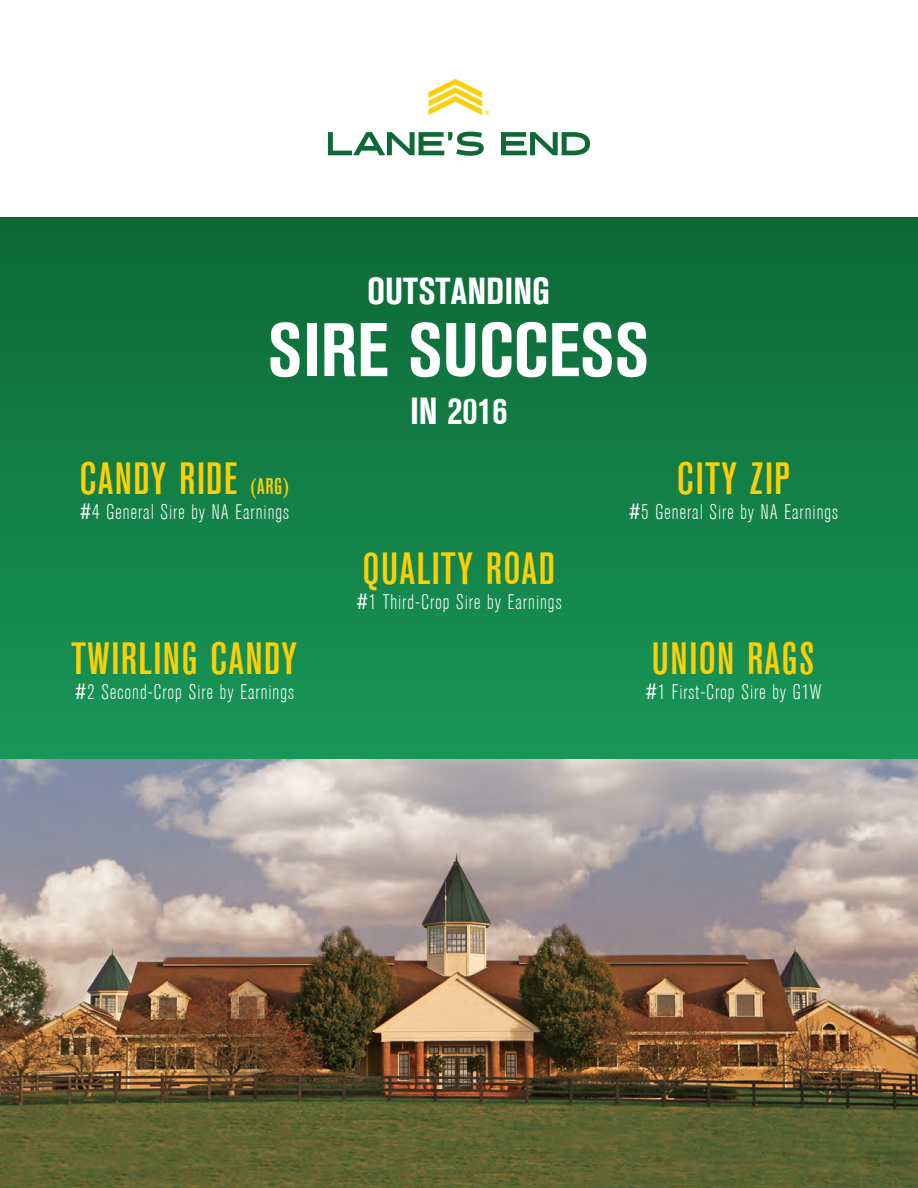
<style>
.page{position:relative;width:918px;height:1188px;background:#fff}
.page>*{position:absolute;margin:0;border:0;box-sizing:border-box;transform-origin:0 0}
.t1{font:700 75px "Akzelerat Condensed";letter-spacing:.02em;color:#fff}
.t2{font:500 45px "Akzelerat Condensed";letter-spacing:.05em;color:#fcd008}
.t3{font:700 37.5px "Akzelerat Condensed";letter-spacing:.02em;color:#fff}
.t4{font:300 21px "Akzelerat Condensed";letter-spacing:.05em;color:#fff}
.s1{font-size:22.5px}
</style>
<div class="page">
<div style="left:0;top:218px;width:918px;height:541px;background:linear-gradient(to bottom,#0e6937,#189757)"></div>
<svg style="left:328px;top:132px;width:156px;height:24px"></svg>
<svg style="left:501px;top:132px;width:89px;height:23px"></svg>
<svg style="left:428px;top:79px;width:62px;height:36px"></svg>
<img style="left:0;top:759px;width:918px;height:429px">
<h3 class="t3" style="left:368px;top:270px;width:184px">OUTSTANDING</h3>
<h1 class="t1" style="left:269px;top:307px;width:382px">SIRE SUCCESS</h1>
<h3 class="t3" style="left:410px;top:390px;width:99px">IN 2016</h3>
<h2 class="t2" style="left:80px;top:453px;width:210px">CANDY RIDE <span class="s1">(ARG)</span></h2>
<p class="t4" style="left:80px;top:500px;width:211px">#4 General Sire by NA Earnings</p>
<h2 class="t2" style="left:678px;top:453px;width:113px">CITY ZIP</h2>
<p class="t4" style="left:629px;top:500px;width:211px">#5 General Sire by NA Earnings</p>
<h2 class="t2" style="left:72px;top:633px;width:227px">TWIRLING CANDY</h2>
<p class="t4" style="left:75px;top:680px;width:221px">#2 Second-Crop Sire by Earnings</p>
<h2 class="t2" style="left:363px;top:543px;width:193px">QUALITY ROAD</h2>
<p class="t4" style="left:356px;top:590px;width:207px">#1 Third-Crop Sire by Earnings</p>
<h2 class="t2" style="left:653px;top:633px;width:163px">UNION RAGS</h2>
<p class="t4" style="left:645px;top:680px;width:178px">#1 First-Crop Sire by G1W</p>
</div>
